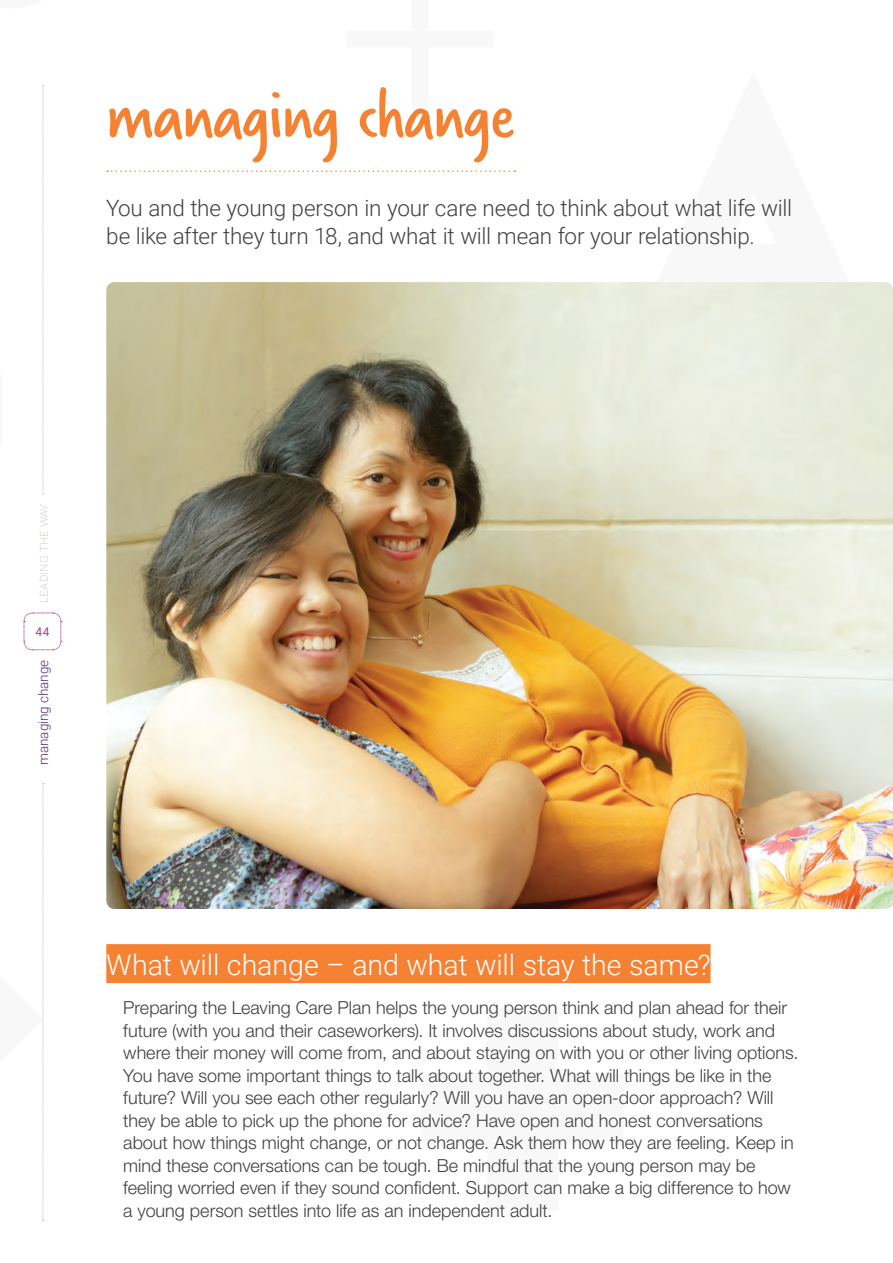
<style>
.page{position:relative;width:893px;height:1263px;background:#fff}
.page>*{position:absolute;margin:0;border:0;box-sizing:border-box;transform-origin:0 0}
.Heading_1{font:75px "Verveine";letter-spacing:-.02em;color:#f58233}
.Heading_2{font:300 28.5px "Roboto";letter-spacing:-.005em;color:#fff}
.Intro{font:300 22.5px/28.5px "Roboto";letter-spacing:-.01em;color:#414142}
.Body_copy{font:300 18px/22.5px "Helvetica Neue LT Std";color:#414142}
.t1{font:300 13.5px "Roboto";letter-spacing:-.005em;color:#552f7c}
.t2{font:100 13.5px "Roboto";letter-spacing:.01em;color:#bfb8a7}
.t3{font:12px "Roboto";color:#ad3794}
</style>
<div class="page">
<hr style="left:0;top:374px;width:2px;height:71px;background:#d1d3d4">
<svg style="left:43px;top:85px;width:1px;height:409px"></svg>
<svg style="left:42px;top:783px;width:2px;height:438px"></svg>
<svg style="left:24px;top:613px;width:38px;height:37px"></svg>
<svg style="left:107px;top:170px;width:408px;height:2px"></svg>
<img style="left:106px;top:282px;width:787px;height:627px">
<div style="left:106px;top:944px;width:605px;height:39px;background:#f58233"></div>
<p class="Heading_1" style="left:106px;top:64px;width:409px">managing change</p>
<p class="Intro" style="left:106px;top:193px;width:687px">You and the young person in your care need to think about what life will be like after they turn 18, and what it will mean for your relationship.</p>
<p class="t2" style="left:33px;top:603px;width:101px;rotate:-90deg">leading the way</p>
<p class="t3" style="left:35px;top:623px;width:16px">44</p>
<p class="t1" style="left:34px;top:765px;width:106px;rotate:-90deg">managing change</p>
<p class="Heading_2" style="left:106px;top:944px;width:606px">What will change – and what will stay the same?</p>
<p class="Body_copy" style="left:123px;top:996px;width:677px">Preparing the Leaving Care Plan helps the young person think and plan ahead for their future (with you and their caseworkers). It involves discussions about study, work and where their money will come from, and about staying on with you or other living options.<br>You have some important things to talk about together. What will things be like in the future? Will you see each other regularly? Will you have an open-door approach? Will they be able to pick up the phone for advice? Have open and honest conversations about how things might change, or not change. Ask them how they are feeling. Keep in mind these conversations can be tough. Be mindful that the young person may be feeling worried even if they sound confident. Support can make a big difference to how a young person settles into life as an independent adult.</p>
</div>
